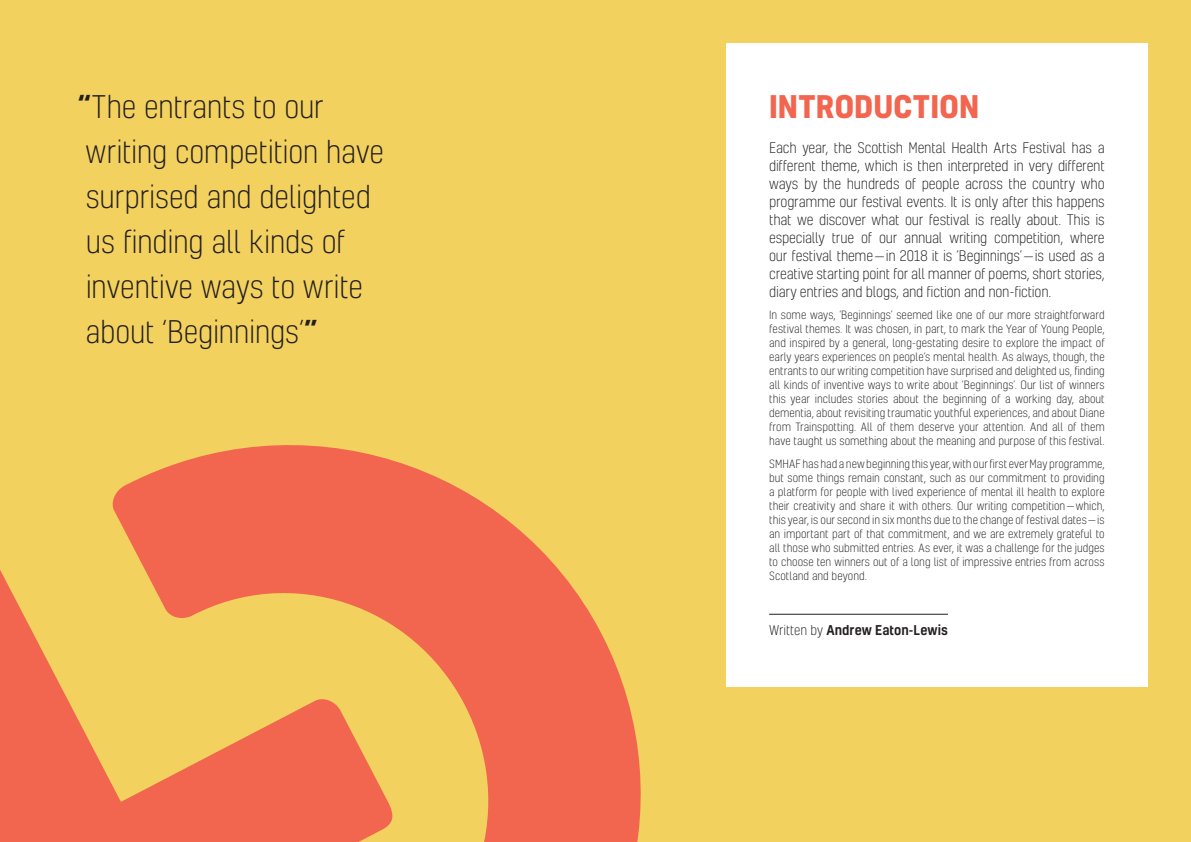
<style>
.page{position:relative;width:1191px;height:842px;background:#f3d15e}
.page>*{position:absolute;margin:0;border:0;box-sizing:border-box;transform-origin:0 0}
.t1{font:300 30px/45px "Kelson";letter-spacing:-.01em;color:#231f20}
.t2{font:700 30px "Kelson";letter-spacing:-.005em;color:#f2664f}
.t3{font:300 14px/18px "Kelson";letter-spacing:-.015em;color:#231f20;text-align:justify}
.Author{font:500 13px "Kelson";color:#231f20}
.t4{font:300 11px/14px "Kelson";color:#231f20;text-align:justify}
.s1{font-weight:500}
.s2{font-weight:300}
</style>
<div class="page">
<div style="left:726px;top:43px;width:422px;height:643px;background:#fff"></div>
<svg style="left:0;top:445px;width:641px;height:397px;fill:#f2664f"></svg>
<hr style="left:769px;top:614px;width:179px;height:1px;background:#231f20">
<p class="t1" style="left:78px;top:83px;width:308px"><span class="s1">“</span>The entrants to our writing competition have surprised and delighted us finding all kinds of inventive ways to write about ‘Beginnings’<span class="s1">”</span></p>
<p class="t2" style="left:769px;top:85px;width:212px">INTRODUCTION</p>
<p class="t3" style="left:769px;top:138px;width:337px">Each year, the Scottish Mental Health Arts Festival has a different theme, which is then interpreted in very different ways by the hundreds of people across the country who programme our festival events. It is only after this happens that we discover what our festival is really about. This is especially true of our annual writing competition, where our festival theme—in 2018 it is ‘Beginnings’—is used as a creative starting point for all manner of poems, short stories, diary entries and blogs, and fiction and non-fiction.</p>
<p class="t4" style="left:769px;top:308px;width:337px">In some ways, ‘Beginnings’ seemed like one of our more straightforward festival themes. It was chosen, in part, to mark the Year of Young People, and inspired by a general, long-gestating desire to explore the impact of early years experiences on people’s mental health. As always, though, the entrants to our writing competition have surprised and delighted us, finding all kinds of inventive ways to write about ‘Beginnings’. Our list of winners this year includes stories about the beginning of a working day, about dementia, about revisiting traumatic youthful experiences, and about Diane from Trainspotting. All of them deserve your attention. And all of them have taught us something about the meaning and purpose of this festival.</p>
<p class="t4" style="left:769px;top:456px;width:337px">SMHAF has had a new beginning this year, with our first ever May programme, but some things remain constant, such as our commitment to providing a platform for people with lived experience of mental ill health to explore their creativity and share it with others. Our writing competition—which, this year, is our second in six months due to the change of festival dates—is an important part of that commitment, and we are extremely grateful to all those who submitted entries. As ever, it was a challenge for the judges to choose ten winners out of a long list of impressive entries from across Scotland and beyond.</p>
<p class="Author" style="left:769px;top:621px;width:180px"><span class="s2">Written by</span> Andrew Eaton-Lewis</p>
</div>
